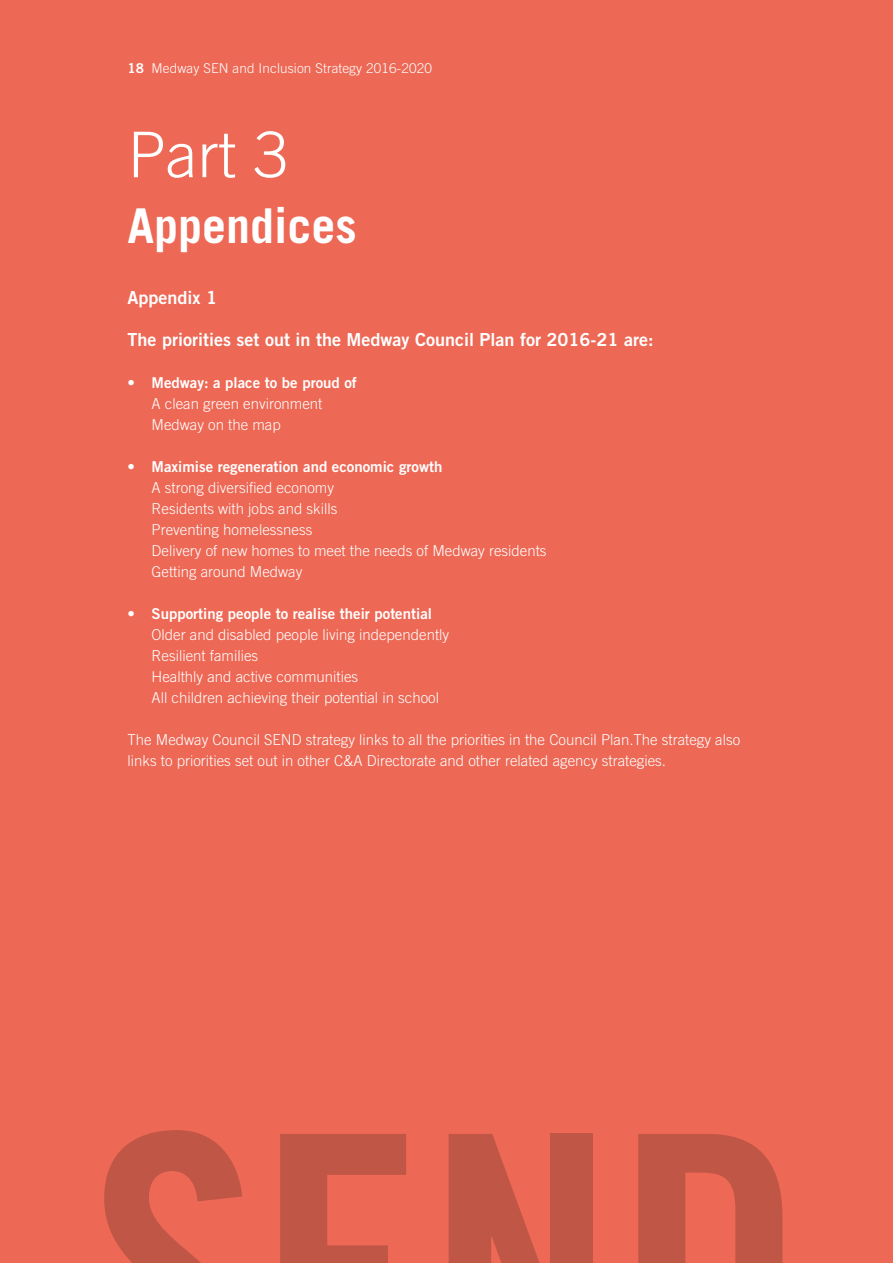
<style>
.page{position:relative;width:893px;height:1263px;background:#ed6855}
.page>*{position:absolute;margin:0;border:0;box-sizing:border-box;transform-origin:0 0}
.t1{font:300 63px "Trade Gothic";color:#fff}
.t2{font:700 48px "Trade Gothic";color:#fff}
.t3{font:18px "Trade Gothic Bold Two";color:#fff}
.t4{font:300 15px/21px "Trade Gothic";color:#fff}
.t5{font:15px "Trade Gothic Bold Two";color:#fff}
.t6{font:300 13.5px "Trade Gothic";letter-spacing:.01em;color:#fff}
.s1{font-family:"Trade Gothic Bold Two";font-weight:400}
</style>
<div class="page">
<svg style="left:104px;top:1130px;width:138px;height:133px"></svg>
<svg style="left:280px;top:1134px;width:126px;height:129px"></svg>
<svg style="left:449px;top:1134px;width:90px;height:129px"></svg>
<div style="left:550px;top:1134px;width:43px;height:129px;background:#c05646"></div>
<svg style="left:638px;top:1134px;width:144px;height:129px"></svg>
<p class="t6" style="left:128px;top:60px;width:306px"><span class="s1">18</span> Medway SEN and Inclusion Strategy 2016-2020</p>
<h1 class="t1" style="left:128px;top:117px;width:163px">Part 3</h1>
<h2 class="t2" style="left:128px;top:197px;width:231px">Appendices</h2>
<p class="t3" style="left:128px;top:286px;width:91px">Appendix 1</p>
<p class="t3" style="left:128px;top:328px;width:527px">The priorities set out in the Medway Council Plan for 2016-21 are:</p>
<p class="t5" style="left:128px;top:373px;width:231px">• Medway: a place to be proud of</p>
<p class="t4" style="left:152px;top:393px;width:172px">A clean green environment<br>Medway on the map</p>
<p class="t5" style="left:128px;top:457px;width:316px">• Maximise regeneration and economic growth</p>
<p class="t4" style="left:152px;top:477px;width:397px">A strong diversified economy<br>Residents with jobs and skills<br>Preventing homelessness<br>Delivery of new homes to meet the needs of Medway residents Getting around Medway</p>
<p class="t5" style="left:128px;top:604px;width:306px">• Supporting people to realise their potential</p>
<p class="t4" style="left:152px;top:624px;width:299px">Older and disabled people living independently Resilient families<br>Healthly and active communities<br>All children achieving their potential in school</p>
<p class="t4" style="left:128px;top:729px;width:614px">The Medway Council SEND strategy links to all the priorities in the Council Plan.The strategy also links to priorities set out in other C&amp;A Directorate and other related agency strategies.</p>
</div>
